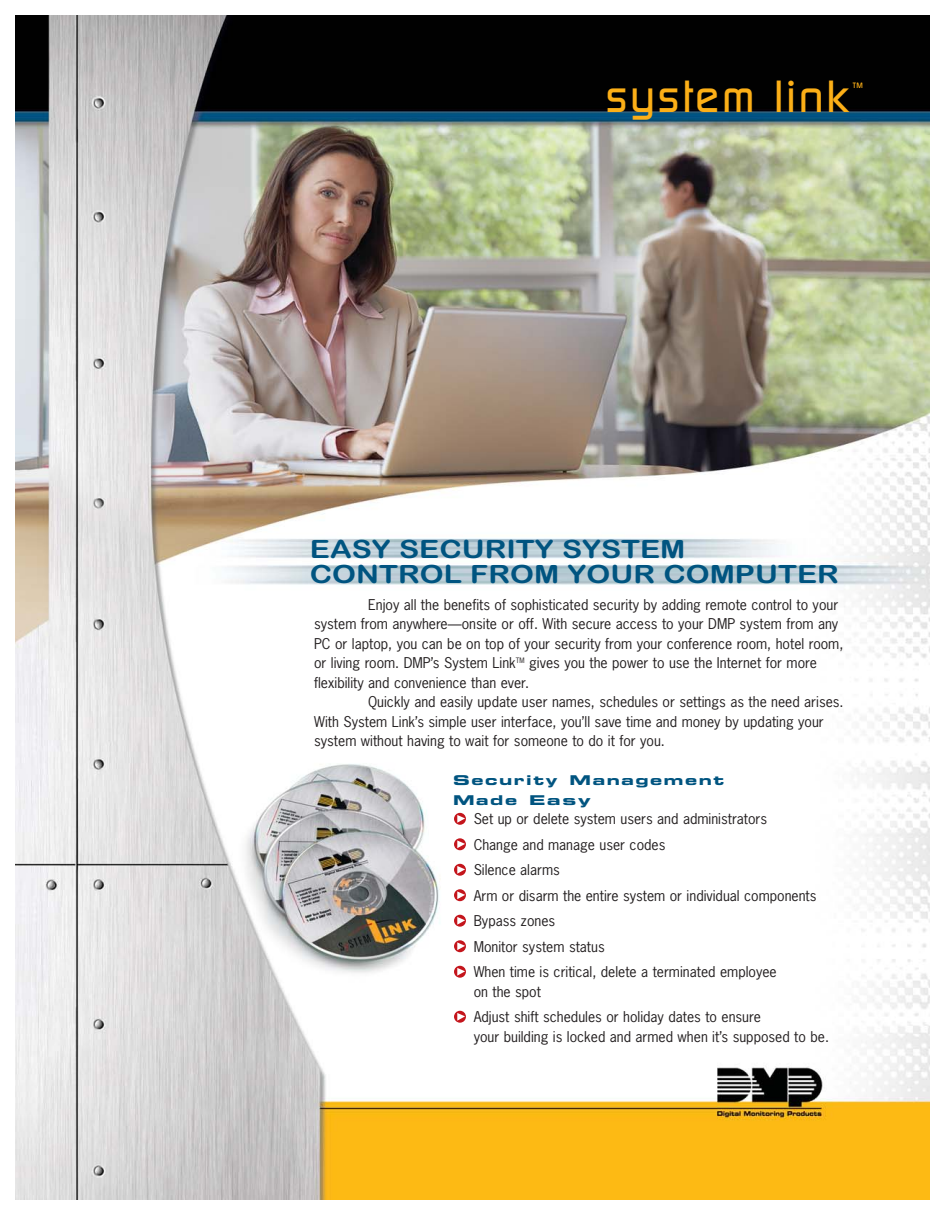
<style>
.page{position:relative;width:945px;height:1215px;background:#fff}
.page>*{position:absolute;margin:0;border:0;box-sizing:border-box;transform-origin:0 0}
.t1{font:500 43.65px "Dicot";letter-spacing:.065em;color:#fcaf17}
.t2{font:25.2px/25.5px "Arial Rounded MT Bold";color:#005480;scale:1.2 1}
.t3{font:13.95px/25.5px "News Gothic";color:#231f20}
.t4{font:13.5px/19.5px "Eurostile Bold Extended Two";letter-spacing:.1em;color:#005480;scale:1.2 1}
.t5{font:500 7.5px "Dicot";color:#fcaf17}
</style>
<div class="page">
<img style="left:16px;top:16px;width:913px;height:1183px">
<svg style="left:454px;top:813px;width:12px;height:12px"></svg>
<svg style="left:457px;top:815px;width:8px;height:8px"></svg>
<svg style="left:454px;top:838px;width:12px;height:12px"></svg>
<svg style="left:457px;top:840px;width:8px;height:8px"></svg>
<svg style="left:454px;top:864px;width:12px;height:12px"></svg>
<svg style="left:457px;top:866px;width:8px;height:8px"></svg>
<svg style="left:454px;top:889px;width:12px;height:12px"></svg>
<svg style="left:457px;top:891px;width:8px;height:8px"></svg>
<svg style="left:454px;top:915px;width:12px;height:12px"></svg>
<svg style="left:457px;top:917px;width:8px;height:8px"></svg>
<svg style="left:454px;top:940px;width:12px;height:12px"></svg>
<svg style="left:457px;top:942px;width:8px;height:8px"></svg>
<svg style="left:454px;top:966px;width:12px;height:12px"></svg>
<svg style="left:457px;top:968px;width:8px;height:8px"></svg>
<svg style="left:454px;top:1011px;width:12px;height:12px"></svg>
<svg style="left:457px;top:1013px;width:8px;height:8px"></svg>
<h1 class="t1" style="left:606px;top:81px;width:246px">system link</h1>
<p class="t5" style="left:853px;top:83px;width:12px">TM</p>
<h2 class="t2" style="left:310px;top:536px;width:442px">EASY SECURITY SYSTEM<br>CONTROL FROM YOUR COMPUTER</h2>
<p class="t3" style="left:314px;top:596px;width:531px;line-height:19.5px;text-indent:54px">Enjoy all the benefits of sophisticated security by adding remote control to your system from anywhere—onsite or off. With secure access to your DMP system from any PC or laptop, you can be on top of your security from your conference room, hotel room, or living room. DMP’s System Link<sup>TM</sup> gives you the power to use the Internet for more flexibility and convenience than ever.</p>
<p class="t3" style="left:314px;top:693px;width:531px;line-height:19.5px;text-indent:54px">Quickly and easily update user names, schedules or settings as the need arises.<br>With System Link’s simple user interface, you’ll save time and money by updating your system without having to wait for someone to do it for you.</p>
<p class="t4" style="left:453px;top:772px;width:228px">Security Management<br>Made Easy</p>
<p class="t3" style="left:474px;top:807px;width:344px">Set up or delete system users and administrators<br>Change and manage user codes<br>Silence alarms<br>Arm or disarm the entire system or individual components Bypass zones<br>Monitor system status<br>When time is critical, delete a terminated employee</p>
<p class="t3" style="left:474px;top:980px;width:289px">on the spot<br>Adjust shift schedules or holiday dates to ensure</p>
<p class="t3" style="left:474px;top:1025px;width:357px">your building is locked and armed when it’s supposed to be.</p>
</div>
